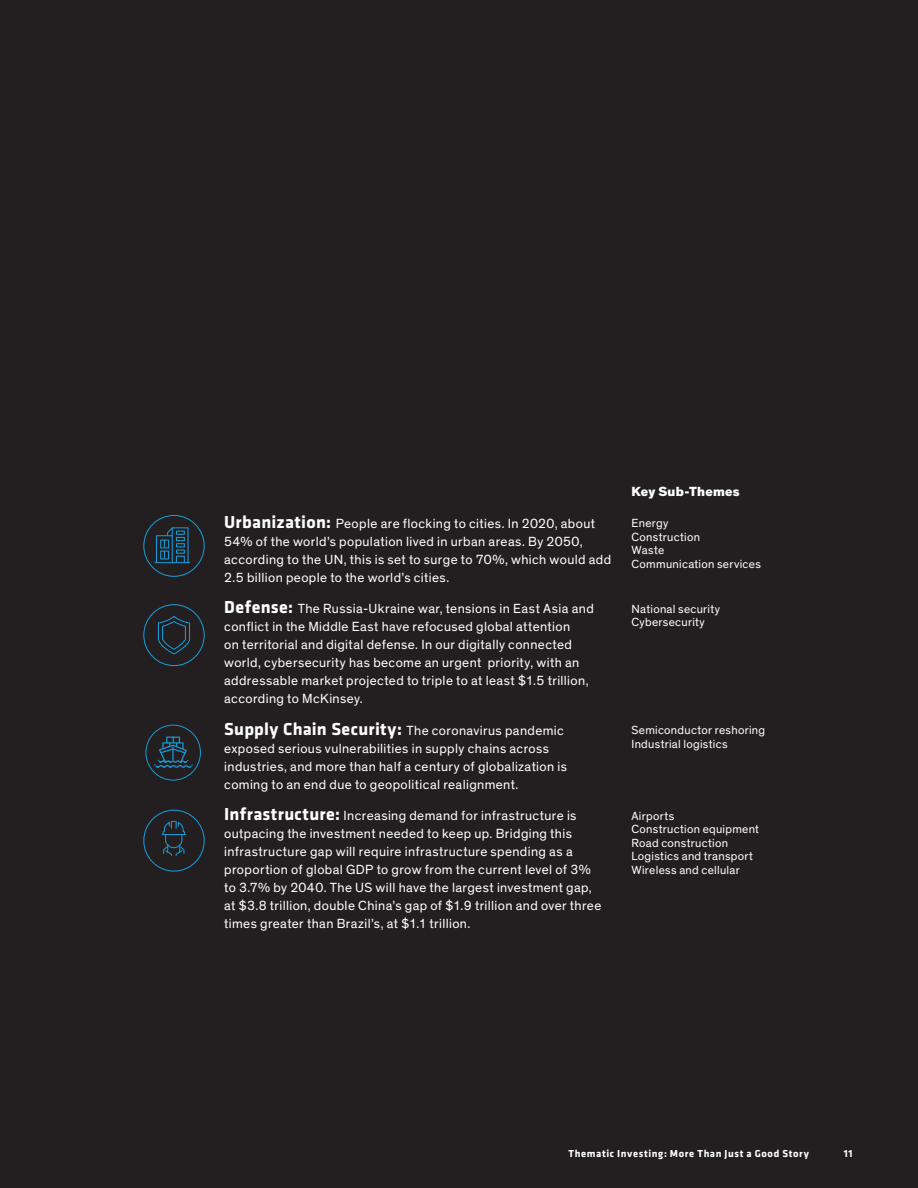
<style>
.page{position:relative;width:918px;height:1188px;background:#231f20}
.page>*{position:absolute;margin:0;border:0;box-sizing:border-box;transform-origin:0 0}
.t1{font:13.5px/18px "Theinhardt";letter-spacing:.03em;color:#fff}
.t2{font:800 13.5px "Theinhardt";letter-spacing:.02em;color:#fff}
.t3{font:12px/13.5px "Theinhardt";letter-spacing:.025em;color:#fff}
.t4{font:700 10.5px "Klavika";letter-spacing:.055em;color:#fff}
.s1{font-family:"Klavika";font-weight:700;font-size:18px}
</style>
<div class="page">
<div style="left:143px;top:515px;width:62px;height:62px;border:1px solid #179ad7;border-radius:50%"></div>
<hr style="left:155px;top:562px;width:35px;height:1px;background:#179ad7">
<svg style="left:155px;top:527px;width:30px;height:36px"></svg>
<svg style="left:157px;top:616px;width:34px;height:39px"></svg>
<div style="left:143px;top:604px;width:62px;height:62px;border:1px solid #179ad7;border-radius:50%"></div>
<div style="left:145px;top:725px;width:56px;height:56px;border:1px solid #179ad7;border-radius:50%"></div>
<svg style="left:154px;top:737px;width:39px;height:31px"></svg>
<div style="left:143px;top:810px;width:62px;height:62px;border:1px solid #179ad7;border-radius:50%"></div>
<svg style="left:162px;top:821px;width:24px;height:35px"></svg>
<p class="t2" style="left:632px;top:483px;width:110px">Key Sub-Themes</p>
<p class="t1" style="left:224px;top:515px;width:388px"><span class="s1">Urbanization:</span> People are flocking to cities. In 2020, about 54% of the world’s population lived in urban areas. By 2050, according to the UN, this is set to surge to 70%, which would add 2.5 billion people to the world’s cities.</p>
<p class="t3" style="left:632px;top:517px;width:131px">Energy<br>Construction<br>Waste<br>Communication services</p>
<p class="t1" style="left:224px;top:600px;width:371px"><span class="s1">Defense:</span> The Russia-Ukraine war, tensions in East Asia and conflict in the Middle East have refocused global attention<br>on territorial and digital defense. In our digitally connected world, cybersecurity has become an urgent priority, with an addressable market projected to triple to at least $1.5 trillion, according to McKinsey.</p>
<p class="t3" style="left:632px;top:602px;width:90px">National security<br>Cybersecurity</p>
<p class="t1" style="left:224px;top:722px;width:344px"><span class="s1">Supply Chain Security:</span> The coronavirus pandemic exposed serious vulnerabilities in supply chains across industries, and more than half a century of globalization is coming to an end due to geopolitical realignment.</p>
<p class="t3" style="left:632px;top:724px;width:135px">Semiconductor reshoring<br>Industrial logistics</p>
<p class="t1" style="left:224px;top:807px;width:379px"><span class="s1">Infrastructure:</span> Increasing demand for infrastructure is outpacing the investment needed to keep up. Bridging this infrastructure gap will require infrastructure spending as a proportion of global GDP to grow from the current level of 3% to 3.7% by 2040. The US will have the largest investment gap, at $3.8 trillion, double China’s gap of $1.9 trillion and over three times greater than Brazil’s, at $1.1 trillion.</p>
<p class="t3" style="left:632px;top:809px;width:129px">Airports<br>Construction equipment<br>Road construction<br>Logistics and transport<br>Wireless and cellular</p>
<p class="t4" style="left:569px;top:1146px;width:242px">Thematic Investing: More Than Just a Good Story</p>
<p class="t4" style="left:844px;top:1146px;width:10px">11</p>
</div>
